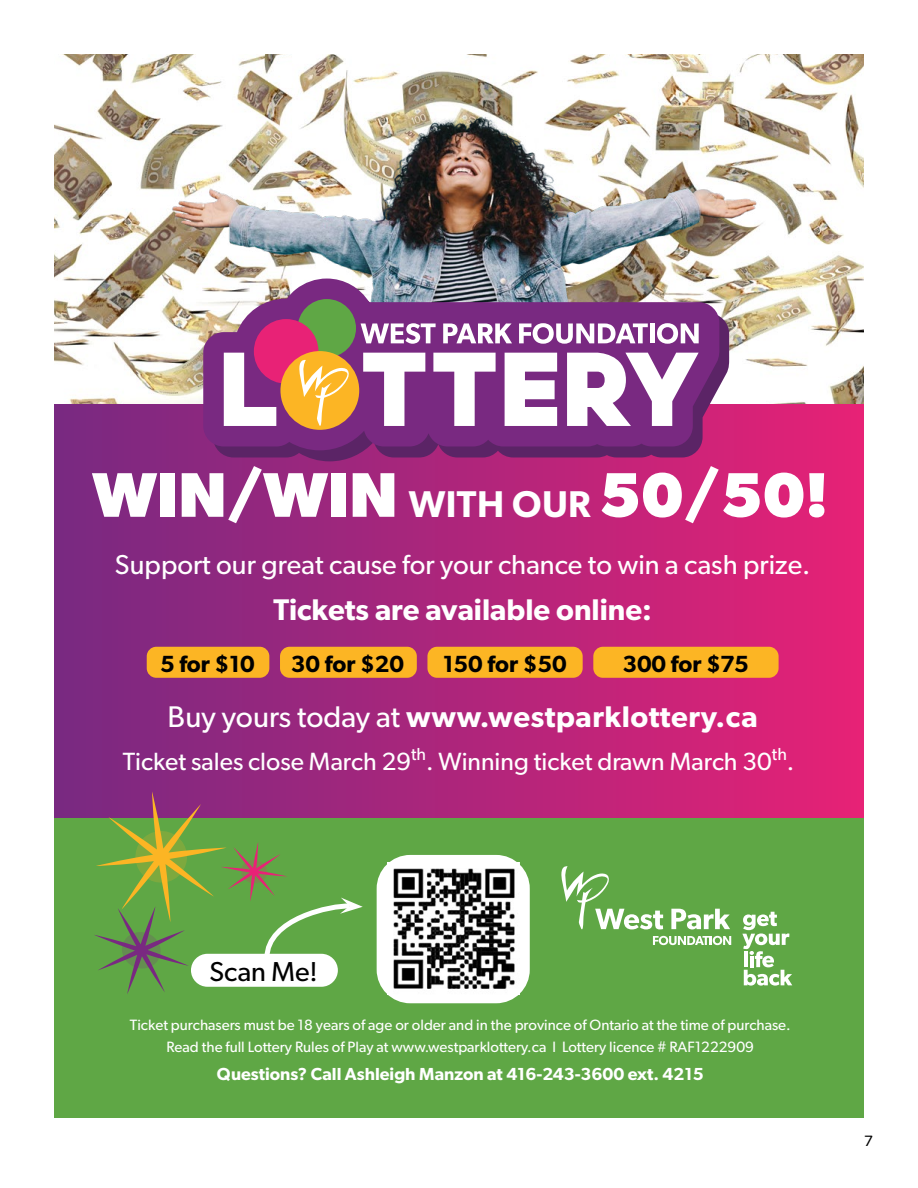
<style>
.page{position:relative;width:918px;height:1188px;background:#fff}
.page>*{position:absolute;margin:0;border:0;box-sizing:border-box;transform-origin:0 0}
.t1{font:700 63.15px "Gibson";letter-spacing:.01em;color:#fff}
.t2{font:600 30px "Gibson";letter-spacing:.02em;color:#fff}
.t3{font:600 30px "Gibson";color:#fff}
.t4{font:27.45px "Gibson";color:#fff}
.t5{font:27.45px "Gibson";color:#000}
.body{font:24.9px "Gibson";color:#fff}
.t6{font:600 23.4px "Gibson";color:#000}
.t7{font:600 17.55px "Gibson";color:#fff}
.t8{font:15px "Gibson";color:#fff}
.t9{font:15px "Gibson";color:#000}
.s1{font-weight:600;font-size:37.35px}
.s2{font-weight:400}
</style>
<div class="page">
<img style="left:54px;top:54px;width:809px;height:350px">
<div style="left:54px;top:404px;width:809px;height:432px;background:linear-gradient(to right,#772981,#e62276)"></div>
<div style="left:54px;top:818px;width:809px;height:300px;background:#5fa745"></div>
<svg style="left:742px;top:912px;width:50px;height:74px"></svg>
<svg style="left:561px;top:866px;width:170px;height:79px"></svg>
<div style="left:377px;top:855px;width:153px;height:148px;background:#fff;border-radius:34px"></div>
<img style="left:387px;top:862px;width:132px;height:133px">
<div style="left:147px;top:647px;width:122px;height:31px;background:#fcb524;border-radius:10px"></div>
<div style="left:280px;top:647px;width:137px;height:31px;background:#fcb524;border-radius:10px"></div>
<div style="left:427px;top:647px;width:156px;height:31px;background:#fcb524;border-radius:10px"></div>
<div style="left:593px;top:647px;width:186px;height:31px;background:#fcb524;border-radius:10px"></div>
<img style="left:164px;top:109px;width:599px;height:231px">
<svg style="left:213px;top:290px;width:516px;height:171px;background:#8b3376"></svg>
<svg style="left:203px;top:279px;width:516px;height:171px;background:#884e8b"></svg>
<svg style="left:361px;top:323px;width:75px;height:21px"></svg>
<svg style="left:443px;top:323px;width:69px;height:20px"></svg>
<svg style="left:519px;top:323px;width:129px;height:21px"></svg>
<hr style="left:650px;top:323px;width:4px;height:20px;background:#fff">
<svg style="left:657px;top:323px;width:42px;height:21px"></svg>
<svg style="left:224px;top:353px;width:52px;height:73px"></svg>
<svg style="left:363px;top:353px;width:62px;height:73px"></svg>
<svg style="left:433px;top:353px;width:63px;height:73px"></svg>
<svg style="left:505px;top:353px;width:52px;height:73px"></svg>
<svg style="left:567px;top:353px;width:132px;height:73px"></svg>
<div style="left:298px;top:299px;width:58px;height:58px;background:#5fa745;border-radius:50%"></div>
<div style="left:254px;top:319px;width:64px;height:65px;background:#e82276;border-radius:50%"></div>
<div style="left:280px;top:351px;width:79px;height:79px;background:#fcb524;border-radius:50%"></div>
<svg style="left:298px;top:359px;width:52px;height:77px"></svg>
<svg style="left:94px;top:791px;width:269px;height:203px"></svg>
<p class="t1" style="left:93px;top:457px;width:737px">WIN/WIN <span class="s1">WITH OUR</span> 50/50!</p>
<p class="t4" style="left:115px;top:548px;width:697px">Support our great cause for your chance to win a cash prize.</p>
<p class="t3" style="left:273px;top:592px;width:380px">Tickets are available online:</p>
<p class="t6" style="left:160px;top:650px;width:96px">5 for $10</p>
<p class="t6" style="left:291px;top:650px;width:115px">30 for $20</p>
<p class="t6" style="left:443px;top:650px;width:126px">150 for $50</p>
<p class="t6" style="left:622px;top:650px;width:128px">300 for $75</p>
<p class="t2" style="left:168px;top:698px;width:592px"><span class="s2">Buy yours today at</span> www.westparklottery.ca</p>
<p class="body" style="left:123px;top:746px;width:673px">Ticket sales close March 29<sup>th</sup>. Winning ticket drawn March 30<sup>th</sup>.</p>
<h3 class="t5" style="left:210px;top:955px;width:110px">Scan Me!</h3>
<p class="t8" style="left:130px;top:1016px;width:662px">Ticket purchasers must be 18 years of age or older and in the province of Ontario at the time of purchase.</p>
<p class="t8" style="left:167px;top:1038px;width:589px">Read the full Lottery Rules of Play at www.westparklottery.ca l Lottery licence # RAF1222909</p>
<p class="t7" style="left:217px;top:1063px;width:488px">Questions? Call Ashleigh Manzon at 416-243-3600 ext. 4215</p>
<p class="t9" style="left:864px;top:1132px;width:10px">7</p>
</div>
